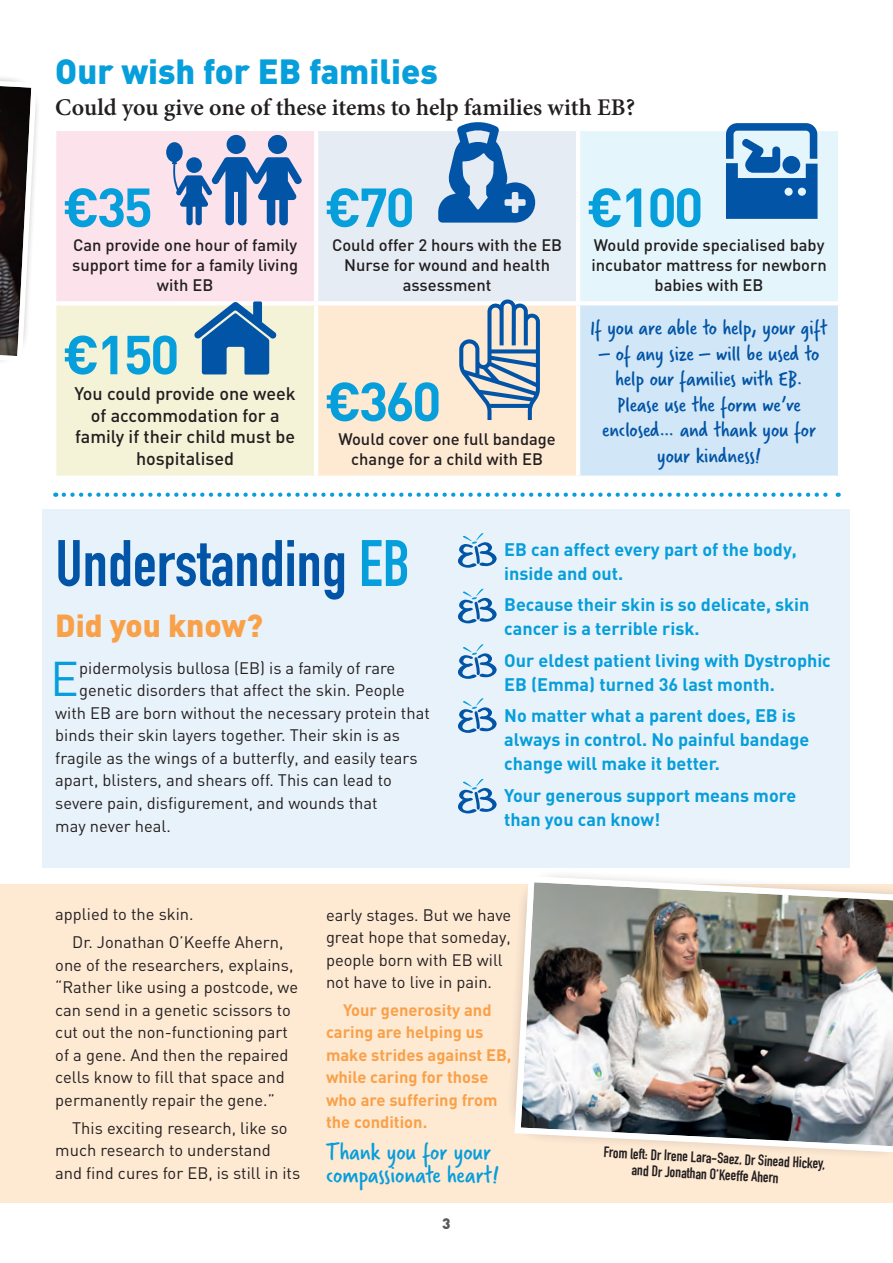
<style>
.page{position:relative;width:893px;height:1263px;background:#fff}
.page>*{position:absolute;margin:0;border:0;box-sizing:border-box;transform-origin:0 0}
.t1{font:700 64.5px "DIN Condensed";color:#0154a6}
.money{font:700 54px "DIN";letter-spacing:-.05em;color:#069edb}
.text_dropcap{font:48.15px "DIN";color:#069edb}
.t2{font:900 34.5px "DIN";color:#069edb}
.t3{font:900 31.5px "DIN";color:#f9a149}
.text{font:25.5px/22.5px "Verveine";color:#069edb}
.subhead{font:600 24px "Minion Pro";color:#231f20}
.t4{font:22.5px/25.5px "Verveine";color:#0154a6;text-align:center}
.text-2{font:700 18px/24px "DIN";color:#069edb}
.t5{font:500 18px/21.6px "DIN";color:#231f20;text-align:center}
.text-3{font:16.5px/22.5px "DIN";color:#231f20}
.text_dropcap-2{font:16.5px "DIN";color:#231f20}
.t6{font:500 16.5px/19.8px "DIN";color:#231f20;text-align:center}
.text-4{font:700 16.5px/22.5px "DIN";color:#f9a149}
.text-5{font:700 15px/16.5px "DIN Condensed";color:#231f20}
.text-6{font:900 15px "DIN";color:#57585a}
.s1{color:#069edb}
</style>
<div class="page">
<div style="left:0;top:884px;width:893px;height:319px;background:#fee9d3"></div>
<div style="left:54px;top:129px;width:262px;height:174px;background:#fbe2eb"></div>
<div style="left:316px;top:129px;width:262px;height:174px;background:#e6ecf4"></div>
<div style="left:578px;top:129px;width:262px;height:174px;background:#e4f5fb"></div>
<div style="left:54px;top:303px;width:262px;height:175px;background:#f4f3d7"></div>
<div style="left:316px;top:303px;width:262px;height:175px;background:#fee9d3"></div>
<div style="left:578px;top:303px;width:262px;height:175px;background:#d1e6f6"></div>
<hr style="left:52px;top:127px;width:264px;height:4px;background:#fff">
<hr style="left:52px;top:131px;width:4px;height:170px;background:#fff">
<hr style="left:316px;top:127px;width:262px;height:4px;background:#fff">
<hr style="left:314px;top:131px;width:4px;height:170px;background:#fff">
<hr style="left:578px;top:127px;width:264px;height:4px;background:#fff">
<hr style="left:576px;top:131px;width:4px;height:170px;background:#fff">
<hr style="left:838px;top:131px;width:4px;height:170px;background:#fff">
<hr style="left:52px;top:301px;width:264px;height:4px;background:#fff">
<hr style="left:52px;top:305px;width:4px;height:171px;background:#fff">
<hr style="left:316px;top:301px;width:262px;height:4px;background:#fff">
<hr style="left:314px;top:305px;width:4px;height:171px;background:#fff">
<hr style="left:578px;top:301px;width:264px;height:4px;background:#fff">
<hr style="left:576px;top:305px;width:4px;height:171px;background:#fff">
<hr style="left:838px;top:305px;width:4px;height:171px;background:#fff">
<hr style="left:52px;top:476px;width:264px;height:4px;background:#fff">
<hr style="left:316px;top:476px;width:262px;height:4px;background:#fff">
<hr style="left:578px;top:476px;width:264px;height:4px;background:#fff">
<svg style="left:438px;top:122px;width:97px;height:101px"></svg>
<svg style="left:726px;top:123px;width:91px;height:96px"></svg>
<svg style="left:194px;top:301px;width:83px;height:74px"></svg>
<div style="left:227px;top:135px;width:19px;height:19px;background:#0154a6;border-radius:50%"></div>
<div style="left:268px;top:135px;width:19px;height:19px;background:#0154a6;border-radius:50%"></div>
<svg style="left:166px;top:142px;width:136px;height:83px"></svg>
<svg style="left:459px;top:299px;width:81px;height:121px"></svg>
<div style="left:43px;top:510px;width:807px;height:358px;background:#e8f2fa"></div>
<svg style="left:458px;top:533px;width:39px;height:35px"></svg>
<svg style="left:458px;top:589px;width:39px;height:34px"></svg>
<svg style="left:458px;top:644px;width:39px;height:35px"></svg>
<svg style="left:458px;top:698px;width:39px;height:35px"></svg>
<svg style="left:458px;top:779px;width:39px;height:34px"></svg>
<img style="left:512px;top:875px;width:381px;height:278px">
<svg style="left:64px;top:493px;width:775px;height:4px"></svg>
<svg style="left:0;top:78px;width:38px;height:283px"></svg>
<p class="t2" style="left:55px;top:49px;width:384px">Our wish for EB families</p>
<p class="subhead" style="left:55px;top:91px;width:581px">Could you give one of these items to help families with EB?</p>
<p class="money" style="left:63px;top:172px;width:92px">€35</p>
<p class="t6" style="left:72px;top:235px;width:227px">Can provide one hour of family support time for a family living with EB</p>
<p class="money" style="left:325px;top:172px;width:92px">€70</p>
<p class="t6" style="left:332px;top:235px;width:232px">Could offer 2 hours with the EB<br>Nurse for wound and health assessment</p>
<p class="money" style="left:63px;top:319px;width:118px">€150</p>
<p class="t5" style="left:75px;top:382px;width:223px">You could provide one week of accommodation for a family if their child must be hospitalised</p>
<p class="money" style="left:325px;top:366px;width:118px">€360</p>
<p class="t6" style="left:338px;top:429px;width:219px">Would cover one full bandage change for a child with EB</p>
<p class="money" style="left:587px;top:172px;width:118px">€100</p>
<p class="t6" style="left:591px;top:235px;width:237px">Would provide specialised baby incubator mattress for newborn babies with EB</p>
<p class="t4" style="left:590px;top:315px;width:239px">If you are able to help, your gift</p>
<p class="t4" style="left:599px;top:341px;width:222px">– of any size – will be used to help our families with EB.</p>
<p class="t4" style="left:602px;top:392px;width:215px">Please use the form we’ve enclosed… and thank you for your kindness!</p>
<p class="t1" style="left:55px;top:520px;width:356px">Understanding <span class="s1">EB</span></p>
<p class="t3" style="left:55px;top:604px;width:209px">Did you know?</p>
<p class="text_dropcap" style="left:50px;top:649px;width:30px">E</p>
<p class="text_dropcap-2" style="left:79px;top:658px;width:318px">pidermolysis bullosa (EB) is a family of rare</p>
<p class="text_dropcap-2" style="left:79px;top:680px;width:327px">genetic disorders that affect the skin. People</p>
<p class="text_dropcap-2" style="left:55px;top:703px;width:376px">with EB are born without the necessary protein that</p>
<p class="text_dropcap-2" style="left:55px;top:725px;width:346px">binds their skin layers together. Their skin is as</p>
<p class="text_dropcap-2" style="left:55px;top:748px;width:364px">fragile as the wings of a butterfly, and easily tears</p>
<p class="text_dropcap-2" style="left:55px;top:770px;width:338px">apart, blisters, and shears off. This can lead to</p>
<p class="text_dropcap-2" style="left:55px;top:793px;width:324px">severe pain, disfigurement, and wounds that</p>
<p class="text_dropcap-2" style="left:55px;top:815px;width:117px">may never heal.</p>
<p class="text-2" style="left:504px;top:536px;width:294px">EB can affect every part of the body, inside and out.</p>
<p class="text-2" style="left:504px;top:592px;width:307px">Because their skin is so delicate, skin cancer is a terrible risk.</p>
<p class="text-2" style="left:504px;top:647px;width:328px">Our eldest patient living with Dystrophic<br>EB (Emma) turned 36 last month.</p>
<p class="text-2" style="left:504px;top:703px;width:306px">No matter what a parent does, EB is always in control. No painful bandage change will make it better.</p>
<p class="text-2" style="left:504px;top:782px;width:294px">Your generous support means more than you can know!</p>
<p class="text-3" style="left:55px;top:903px;width:140px">applied to the skin.</p>
<p class="text-3" style="left:55px;top:931px;width:244px;text-indent:17px">Dr. Jonathan O’Keeffe Ahern, one of the researchers, explains, “Rather like using a postcode, we can send in a genetic scissors to cut out the non-functioning part of a gene. And then the repaired cells know to fill that space and permanently repair the gene.”</p>
<p class="text-3" style="left:55px;top:1116px;width:246px;text-indent:17px">This exciting research, like so much research to understand and find cures for EB, is still in its</p>
<p class="text-3" style="left:326px;top:903px;width:187px">early stages. But we have great hope that someday, people born with EB will not have to live in pain.</p>
<p class="text-4" style="left:326px;top:998px;width:187px;text-indent:17px">Your generosity and caring are helping us make strides against EB, while caring for those who are suffering from the condition.</p>
<p class="text" style="left:326px;top:1141px;width:174px">Thank you for your compassionate heart!</p>
<p class="text-6" style="left:442px;top:1213px;width:10px">3</p>
<p class="text-5" style="left:633px;top:1145px;width:195px;text-indent:-29px;rotate:3deg">From left: Dr Irene Lara-Saez, Dr Sinead Hickey, and Dr Jonathan O’Keeffe Ahern</p>
</div>
